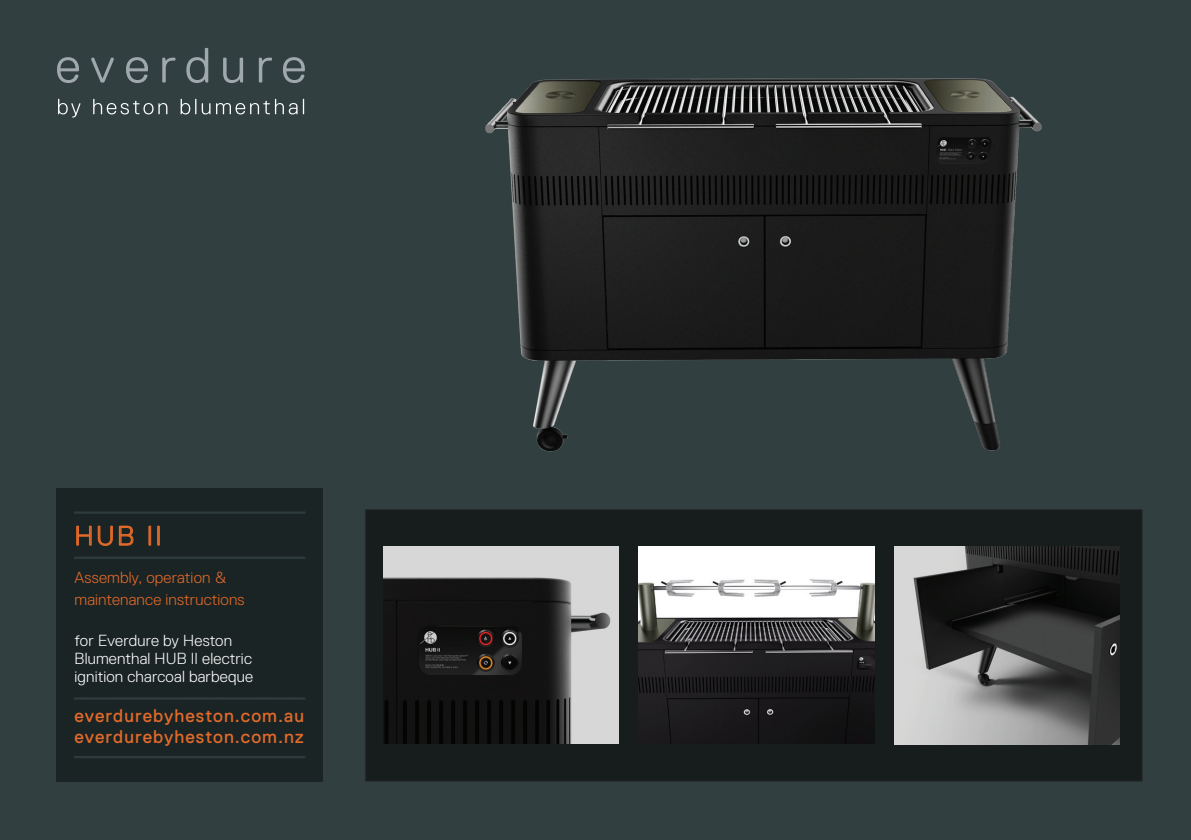
<style>
.page{position:relative;width:1191px;height:840px;background:#fff}
.page>*{position:absolute;margin:0;border:0;box-sizing:border-box;transform-origin:0 0}
.t1{font:300 27.2px "Replica Pro";color:#e36a2a}
.t2{font:18.4px/20.4px "Replica Std";letter-spacing:.055em;color:#e36a2a}
.t3{font:300 16px/18px "Replica Pro";letter-spacing:.01em;color:#fff}
.t4{font:300 16px/22.4px "Replica Pro";letter-spacing:.01em;color:#e36a2a}
</style>
<div class="page">
<div style="left:0;top:0;width:1191px;height:839px;background:#313f40"></div>
<img style="left:296px;top:78px;width:847px;height:434px">
<svg style="left:303px;top:99px;width:1px;height:15px"></svg>
<svg style="left:58px;top:99px;width:22px;height:18px"></svg>
<svg style="left:202px;top:103px;width:8px;height:11px"></svg>
<svg style="left:93px;top:99px;width:74px;height:15px"></svg>
<svg style="left:216px;top:99px;width:81px;height:15px"></svg>
<svg style="left:181px;top:99px;width:15px;height:15px"></svg>
<svg style="left:259px;top:58px;width:13px;height:24px"></svg>
<svg style="left:283px;top:57px;width:22px;height:26px"></svg>
<svg style="left:223px;top:58px;width:20px;height:25px"></svg>
<svg style="left:186px;top:48px;width:22px;height:35px"></svg>
<svg style="left:57px;top:57px;width:118px;height:26px"></svg>
<div style="left:57px;top:488px;width:266px;height:293px;background:#1a2424"></div>
<svg style="left:74px;top:697px;width:231px;height:2px"></svg>
<svg style="left:74px;top:756px;width:231px;height:2px"></svg>
<svg style="left:74px;top:557px;width:231px;height:2px"></svg>
<svg style="left:74px;top:511px;width:231px;height:3px"></svg>
<svg style="left:77px;top:525px;width:15px;height:20px"></svg>
<svg style="left:98px;top:525px;width:15px;height:20px"></svg>
<svg style="left:119px;top:525px;width:14px;height:20px"></svg>
<svg style="left:149px;top:525px;width:2px;height:20px"></svg>
<svg style="left:157px;top:525px;width:3px;height:20px"></svg>
<div style="left:365px;top:509px;width:777px;height:271px;background:#171d1c"></div>
<img style="left:383px;top:546px;width:236px;height:197px">
<img style="left:894px;top:546px;width:225px;height:198px">
<img style="left:639px;top:546px;width:235px;height:197px">
<h1 class="t1" style="left:75px;top:520px;width:88px">HUB II</h1>
<p class="t4" style="left:74px;top:566px;width:172px">Assembly, operation &amp; maintenance instructions</p>
<p class="t3" style="left:74px;top:631px;width:180px">for Everdure by Heston<br>Blumenthal HUB II electric ignition charcoal barbeque</p>
<p class="t2" style="left:74px;top:705px;width:231px">everdurebyheston.com.au everdurebyheston.com.nz</p>
</div>
